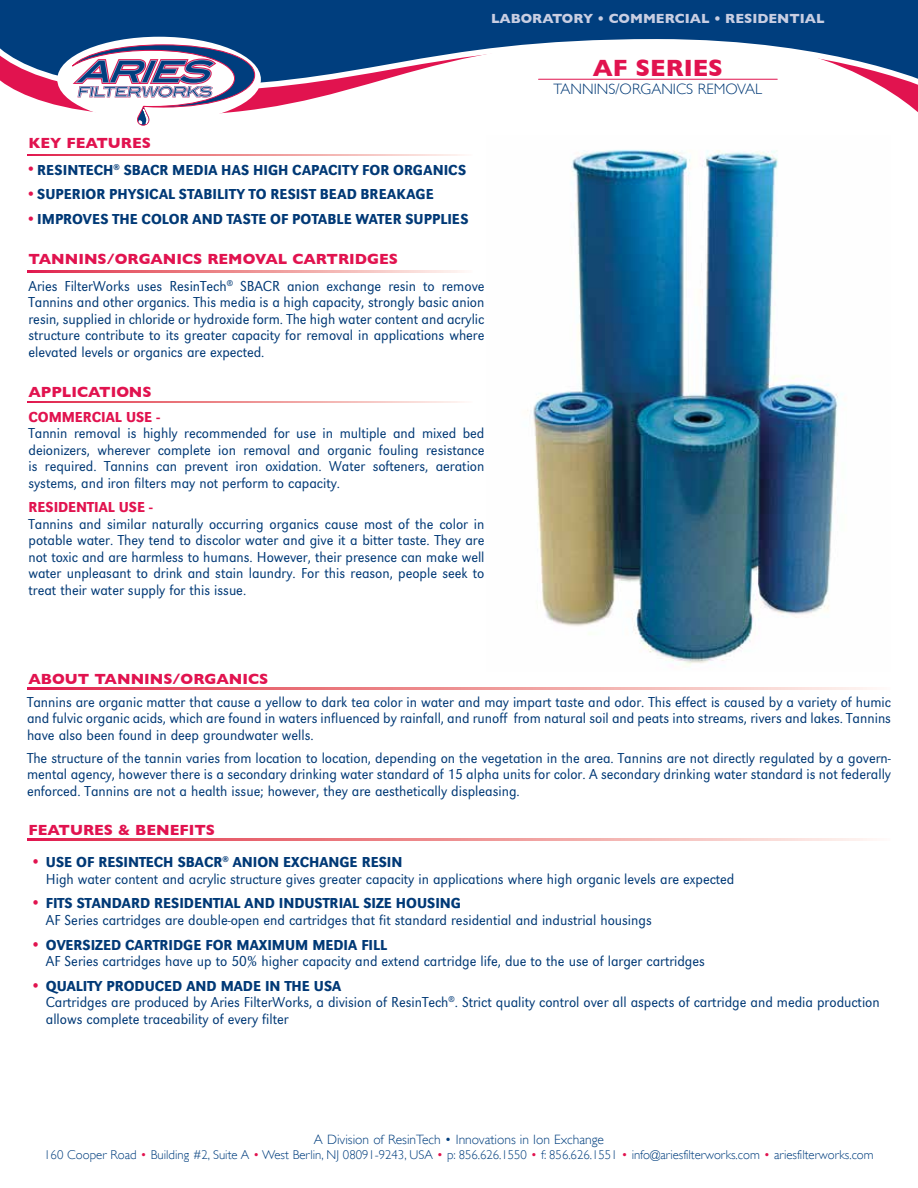
<style>
.page{position:relative;width:918px;height:1188px;background:#fff}
.page>*{position:absolute;margin:0;border:0;box-sizing:border-box;transform-origin:0 0}
.t1{font:700 24px "Gill Sans";color:#e1134f}
.t2{font:300 15px/16.5px "URW Grotesk Nar";color:#003976;text-align:justify}
.t3{font:500 15px "URW Grotesk Nar";letter-spacing:.005em;color:#003976}
.t4{font:700 15px "Gill Sans";color:#e1134f}
.t5{font:500 15px "URW Grotesk Nar";color:#e1134f}
.t6{font:300 15px "Gill Sans";color:#003976}
.t7{font:300 13.5px "Gill Sans";color:#003e7e}
.t8{font:700 13.5px "Gill Sans";color:#c9cee2}
.t9{font:300 12.75px "Gill Sans";color:#003e7e}
.s1{font-family:"Univers LT Std";font-weight:700;font-stretch:condensed;font-size:12px;color:#e1134f}
.s2{font-size:16.5px;color:#e1134f}
.s3{font-weight:500}
.s4{color:#e1134f}
</style>
<div class="page">
<svg style="left:28px;top:96px;width:890px;height:16px"></svg>
<svg style="left:0;top:0;width:918px;height:96px"></svg>
<div style="left:57px;top:37px;width:204px;height:85px;background:#fff;border-radius:50%"></div>
<svg style="left:68px;top:44px;width:187px;height:82px"></svg>
<hr style="left:539px;top:79px;width:238px;height:1px;background:#e1134f">
<svg style="left:27px;top:839px;width:846px;height:1px"></svg>
<svg style="left:27px;top:401px;width:437px;height:2px"></svg>
<img style="left:527px;top:150px;width:315px;height:516px">
<svg style="left:27px;top:154px;width:437px;height:2px"></svg>
<svg style="left:27px;top:270px;width:437px;height:2px"></svg>
<svg style="left:27px;top:688px;width:846px;height:1px"></svg>
<p class="t8" style="left:491px;top:10px;width:335px">LABORATORY • COMMERCIAL • RESIDENTIAL</p>
<h1 class="t1" style="left:593px;top:53px;width:132px">AF SERIES</h1>
<p class="t6" style="left:553px;top:77px;width:210px">TANNINS/ORGANICS REMOVAL</p>
<p class="t4" style="left:29px;top:134px;width:124px">KEY FEATURES</p>
<p class="t3" style="left:28px;top:161px;width:439px"><span class="s1">•</span> RESINTECH<sup>®</sup> SBACR MEDIA HAS HIGH CAPACITY FOR ORGANICS</p>
<p class="t3" style="left:28px;top:186px;width:407px"><span class="s1">•</span> SUPERIOR PHYSICAL STABILITY TO RESIST BEAD BREAKAGE</p>
<p class="t3" style="left:28px;top:210px;width:442px"><span class="s1">•</span> IMPROVES THE COLOR AND TASTE OF POTABLE WATER SUPPLIES</p>
<p class="t4" style="left:29px;top:251px;width:371px">TANNINS/ORGANICS REMOVAL CARTRIDGES</p>
<p class="t2" style="left:28px;top:278px;width:458px">Aries FilterWorks uses ResinTech<sup>®</sup> SBACR anion exchange resin to remove Tannins and other organics. This media is a high capacity, strongly basic anion resin, supplied in chloride or hydroxide form. The high water content and acrylic structure contribute to its greater capacity for removal in applications where elevated levels or organics are expected.</p>
<p class="t4" style="left:29px;top:383px;width:125px">APPLICATIONS</p>
<p class="t5" style="left:29px;top:408px;width:133px">COMMERCIAL USE -</p>
<p class="t2" style="left:28px;top:425px;width:457px">Tannin removal is highly recommended for use in multiple and mixed bed deionizers, wherever complete ion removal and organic fouling resistance is required. Tannins can prevent iron oxidation. Water softeners, aeration systems, and iron filters may not perform to capacity.</p>
<p class="t5" style="left:28px;top:499px;width:126px">RESIDENTIAL USE -</p>
<p class="t2" style="left:28px;top:516px;width:458px">Tannins and similar naturally occurring organics cause most of the color in potable water. They tend to discolor water and give it a bitter taste. They are not toxic and are harmless to humans. However, their presence can make well water unpleasant to drink and stain laundry. For this reason, people seek to treat their water supply for this issue.</p>
<p class="t4" style="left:28px;top:670px;width:241px">ABOUT TANNINS/ORGANICS</p>
<p class="t2" style="left:27px;top:693px;width:866px">Tannins are organic matter that cause a yellow to dark tea color in water and may impart taste and odor. This effect is caused by a variety of humic and fulvic organic acids, which are found in waters influenced by rainfall, and runoff from natural soil and peats into streams, rivers and lakes. Tannins have also been found in deep groundwater wells.</p>
<p class="t2" style="left:27px;top:750px;width:866px">The structure of the tannin varies from location to location, depending on the vegetation in the area. Tannins are not directly regulated by a govern&shy;mental agency, however there is a secondary drinking water standard of 15 alpha units for color. A secondary drinking water standard is not federally enforced. Tannins are not a health issue; however, they are aesthetically displeasing.</p>
<p class="t4" style="left:28px;top:821px;width:188px">FEATURES &amp; BENEFITS</p>
<p class="t2" style="left:46px;top:854px;width:690px;text-indent:-16px"><span class="s2">•</span> <span class="s3">USE OF RESINTECH SBACR</span><sup>®</sup> <span class="s3">ANION EXCHANGE RESIN<br></span>High water content and acrylic structure gives greater capacity in applications where high organic levels are expected</p>
<p class="t2" style="left:46px;top:895px;width:607px;text-indent:-16px"><span class="s2">•</span> <span class="s3">FITS STANDARD RESIDENTIAL AND INDUSTRIAL SIZE HOUSING<br></span>AF Series cartridges are double-open end cartridges that fit standard residential and industrial housings</p>
<p class="t2" style="left:46px;top:936px;width:661px;text-indent:-16px"><span class="s2">•</span> <span class="s3">OVERSIZED CARTRIDGE FOR MAXIMUM MEDIA FILL<br></span>AF Series cartridges have up to 50% higher capacity and extend cartridge life, due to the use of larger cartridges</p>
<p class="t2" style="left:46px;top:978px;width:835px;text-align:left;text-indent:-16px"><span class="s2">•</span> <span class="s3">QUALITY PRODUCED AND MADE IN THE USA<br></span>Cartridges are produced by Aries FilterWorks, a division of ResinTech<sup>®</sup>. Strict quality control over all aspects of cartridge and media production allows complete traceability of every filter</p>
<p class="t7" style="left:314px;top:1129px;width:292px">A Division of ResinTech • Innovations in Ion Exchange</p>
<p class="t9" style="left:44px;top:1145px;width:831px">160 Cooper Road <span class="s4">•</span> Building #2, Suite A <span class="s4">•</span> West Berlin, NJ 08091-9243, USA <span class="s4">•</span> p: 856.626.1550 <span class="s4">•</span> f: 856.626.1551 <span class="s4">•</span> info@ariesfilterworks.com <span class="s4">•</span> ariesfilterworks.com</p>
</div>
